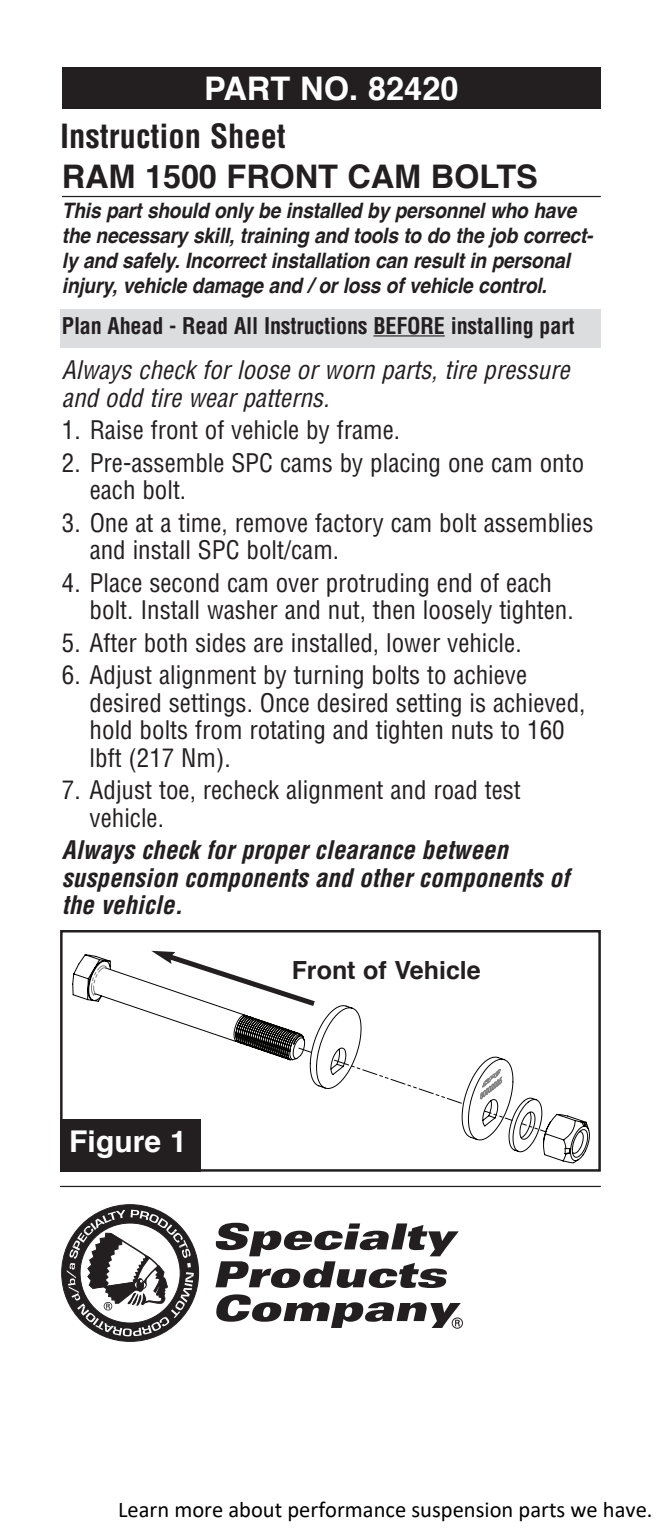
<style>
.page{position:relative;width:661px;height:1530px;background:#fff}
.page>*{position:absolute;margin:0;border:0;box-sizing:border-box;transform-origin:0 0}
.t1{font:700 32.5px "Helvetica";letter-spacing:-.005em;color:#231f20}
.t2{font:700 condensed 32.5px "Helvetica";color:#231f20}
.t3{font:700 32.5px "Helvetica";color:#fff}
.t4{font:700 30px "Helvetica";color:#fff}
.t5{font:condensed 25px/27.5px "Helvetica";color:#231f20}
.t6{font:italic 700 condensed 25px/27.5px "Helvetica";color:#231f20}
.t7{font:italic condensed 25px/27.5px "Helvetica";color:#231f20}
.t8{font:700 25px "Helvetica";color:#231f20}
.t9{font:700 condensed 22.5px "Helvetica";letter-spacing:-.01em;color:#231f20}
.t10{font:22.5px "Calibri";color:#000}
.t11{font:italic 700 21.25px/25px "Helvetica";letter-spacing:-.01em;color:#231f20;scale:.9 1}
</style>
<div class="page">
<div style="left:60px;top:310px;width:540px;height:38px;background:#dcdddf"></div>
<hr style="left:373px;top:335px;width:71px;height:1px;background:#231f20">
<div style="left:62px;top:1205px;width:136px;height:136px;background:#231f20;border-radius:50%"></div>
<svg style="left:215px;top:1223px;width:243px;height:65px"></svg>
<svg style="left:216px;top:1294px;width:246px;height:35px"></svg>
<svg style="left:67px;top:1210px;width:127px;height:127px"></svg>
<hr style="left:62px;top:196px;width:538px;height:1px;background:#231f20">
<hr style="left:60px;top:1186px;width:540px;height:1px;background:#231f20">
<div style="left:62px;top:68px;width:538px;height:41px;background:#231f20"></div>
<svg style="left:72px;top:954px;width:517px;height:209px"></svg>
<svg style="left:298px;top:1048px;width:14px;height:5px"></svg>
<svg style="left:331px;top:1059px;width:132px;height:45px"></svg>
<svg style="left:483px;top:1110px;width:29px;height:11px"></svg>
<svg style="left:520px;top:1123px;width:25px;height:9px"></svg>
<svg style="left:479px;top:1069px;width:22px;height:30px"></svg>
<svg style="left:91px;top:965px;width:16px;height:30px"></svg>
<div style="left:60px;top:930px;width:540px;height:242px;border:2px solid #231f20"></div>
<div style="left:60px;top:1119px;width:140px;height:53px;background:#231f20"></div>
<svg style="left:151px;top:950px;width:169px;height:60px"></svg>
<h1 class="t3" style="left:204px;top:75px;width:256px">PART NO. 82420</h1>
<h1 class="t2" style="left:60px;top:118px;width:227px">Instruction Sheet</h1>
<h1 class="t1" style="left:62px;top:163px;width:477px">RAM 1500 FRONT CAM BOLTS</h1>
<p class="t11" style="left:62px;top:200px;width:589px">This part should only be installed by personnel who have the necessary skill, training and tools to do the job correct&shy;ly and safely. Incorrect installation can result in personal injury, vehicle damage and / or loss of vehicle control.</p>
<p class="t9" style="left:62px;top:313px;width:514px">Plan Ahead - Read All Instructions BEFORE installing part</p>
<p class="t7" style="left:62px;top:357px;width:508px">Always check for loose or worn parts, tire pressure and odd tire wear patterns.</p>
<p class="t5" style="left:62px;top:417px;width:339px">1. Raise front of vehicle by frame.</p>
<p class="t5" style="left:90px;top:450px;width:495px;text-indent:-28px">2. Pre-assemble SPC cams by placing one cam onto each bolt.</p>
<p class="t5" style="left:90px;top:510px;width:505px;text-indent:-28px">3. One at a time, remove factory cam bolt assemblies and install SPC bolt/cam.</p>
<p class="t5" style="left:90px;top:570px;width:485px;text-indent:-28px">4. Place second cam over protruding end of each bolt. Install washer and nut, then loosely tighten.</p>
<p class="t5" style="left:62px;top:630px;width:461px">5. After both sides are installed, lower vehicle.</p>
<p class="t5" style="left:90px;top:662px;width:497px;text-indent:-28px">6. Adjust alignment by turning bolts to achieve desired settings. Once desired setting is achieved, hold bolts from rotating and tighten nuts to 160 lbft (217 Nm).</p>
<p class="t5" style="left:89px;top:777px;width:432px;text-indent:-28px">7. Adjust toe, recheck alignment and road test vehicle.</p>
<p class="t6" style="left:62px;top:837px;width:508px">Always check for proper clearance between suspension components and other components of the vehicle.</p>
<p class="t4" style="left:69px;top:1129px;width:119px">FIGURE 1</p>
<p class="t8" style="left:291px;top:960px;width:190px">FRONT OF VEHICLE</p>
<p class="t10" style="left:118px;top:1494px;width:535px">Learn more about performance suspension parts we have.</p>
</div>
